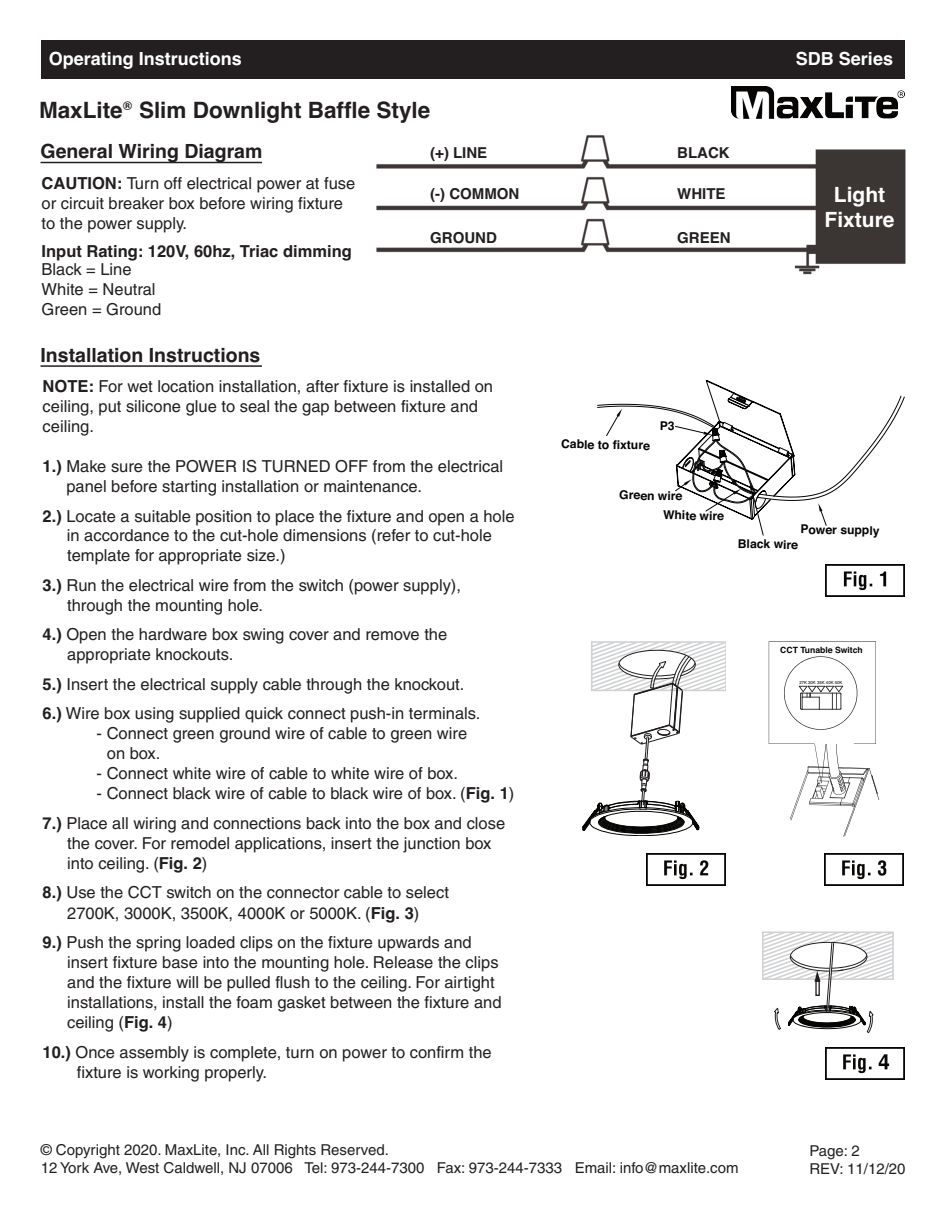
<style>
.page{position:relative;width:945px;height:1215px;background:#fff}
.page>*{position:absolute;margin:0;border:0;box-sizing:border-box;transform-origin:0 0}
.t1{font:700 22.5px "Helvetica";color:#231f20}
.t2{font:700 21px/25.2px "Helvetica";color:#fff;text-align:center}
.t3{font:700 19.5px "Helvetica";color:#231f20}
.t4{font:700 18px "Helvetica";color:#fff}
.t5{font:16.5px/19.8px "Helvetica";color:#231f20}
.t6{font:700 16.5px "Helvetica";color:#231f20}
.t7{font:15px/18px "Helvetica";color:#231f20}
.t8{font:700 15px "Helvetica";color:#231f20}
.t9{font:700 12.15px/19px "Helvetica";color:#040503}
.t10{font:700 12px "Helvetica";color:#231f20}
.t11{font:700 8.55px "Helvetica";color:#040503}
.t12{font:4.35px "Helvetica";color:#040503}
.s1{font-weight:700}
</style>
<div class="page">
<hr style="left:41px;top:365px;width:221px;height:2px;background:#231f20">
<hr style="left:41px;top:162px;width:221px;height:1px;background:#231f20">
<img style="left:825px;top:564px;width:79px;height:32px">
<img style="left:825px;top:1047px;width:79px;height:33px">
<img style="left:376px;top:135px;width:530px;height:140px">
<img style="left:646px;top:853px;width:79px;height:33px">
<div style="left:41px;top:40px;width:864px;height:39px;background:#231f20"></div>
<img style="left:732px;top:87px;width:172px;height:31px">
<svg style="left:583px;top:641px;width:142px;height:195px"></svg>
<div style="left:762px;top:932px;width:132px;height:48px;border:2px solid #d0d1d3"></div>
<svg style="left:763px;top:933px;width:130px;height:100px"></svg>
<img style="left:825px;top:853px;width:79px;height:33px">
<svg style="left:769px;top:641px;width:110px;height:196px"></svg>
<div style="left:822px;top:736px;width:32px;height:8px;background:#fff"></div>
<svg style="left:597px;top:380px;width:307px;height:156px"></svg>
<p class="t4" style="left:49px;top:49px;width:195px">Operating Instructions</p>
<p class="t4" style="left:796px;top:49px;width:99px">SDB Series</p>
<h1 class="t1" style="left:39px;top:97px;width:393px">MaxLite Slim Downlight Baffle Style</h1>
<p class="t10" style="left:123px;top:99px;width:10px">®</p>
<p class="t3" style="left:40px;top:140px;width:223px">General Wiring Diagram</p>
<p class="t5" style="left:42px;top:175px;width:315px"><span class="s1">CAUTION:</span> Turn off electrical power at fuse or circuit breaker box before wiring fixture to the power supply.</p>
<p class="t6" style="left:42px;top:242px;width:312px">Input Rating: 120V, 60hz, Triac dimming</p>
<p class="t5" style="left:42px;top:261px;width:121px">Black = Line<br>White = Neutral<br>Green = Ground</p>
<p class="t8" style="left:430px;top:144px;width:59px">(+) LINE</p>
<p class="t8" style="left:430px;top:185px;width:91px">(-) COMMON</p>
<p class="t8" style="left:430px;top:229px;width:68px">GROUND</p>
<p class="t3" style="left:40px;top:344px;width:221px">Installation Instructions</p>
<p class="t5" style="left:43px;top:378px;width:452px"><span class="s1">NOTE:</span> For wet location installation, after fixture is installed on ceiling, put silicone glue to seal the gap between fixture and ceiling.</p>
<p class="t5" style="left:66px;top:458px;width:438px;text-indent:-24px"><span class="s1">1.)</span> Make sure the POWER IS TURNED OFF from the electrical panel before starting installation or maintenance.</p>
<p class="t5" style="left:67px;top:507px;width:449px;text-indent:-24px"><span class="s1">2.)</span> Locate a suitable position to place the fixture and open a hole in accordance to the cut-hole dimensions (refer to cut-hole template for appropriate size.)</p>
<p class="t5" style="left:67px;top:577px;width:395px;text-indent:-25px"><span class="s1">3.)</span> Run the electrical wire from the switch (power supply), through the mounting hole.</p>
<p class="t5" style="left:67px;top:626px;width:382px;text-indent:-25px"><span class="s1">4.)</span> Open the hardware box swing cover and remove the appropriate knockouts.</p>
<p class="t5" style="left:43px;top:671px;width:439px;line-height:29.7px"><span class="s1">5.)</span> Insert the electrical supply cable through the knockout.<br><span class="s1">6.)</span> Wire box using supplied quick connect push-in terminals.</p>
<p class="t5" style="left:107px;top:725px;width:362px;text-indent:-10px">- Connect green ground wire of cable to green wire on box.</p>
<p class="t5" style="left:97px;top:765px;width:363px">- Connect white wire of cable to white wire of box.</p>
<p class="t5" style="left:43px;top:780px;width:473px;line-height:29.7px;text-indent:54px">- Connect black wire of cable to black wire of box. (<span class="s1">Fig. 1</span>)<br><span class="s1">7.)</span> Place all wiring and connections back into the box and close</p>
<p class="t5" style="left:67px;top:834px;width:426px;line-height:20.4px">the cover. For remodel applications, insert the junction box into ceiling. (<span class="s1">Fig. 2</span>)</p>
<p class="t5" style="left:43px;top:884px;width:408px;line-height:20.4px;text-align:center"><span class="s1">8.)</span> Use the CCT switch on the connector cable to select<br>2700K, 3000K, 3500K, 4000K or 5000K. (<span class="s1">Fig. 3</span>)</p>
<p class="t5" style="left:67px;top:934px;width:436px;text-indent:-25px"><span class="s1">9.)</span> Push the spring loaded clips on the fixture upwards and insert fixture base into the mounting hole. Release the clips and the fixture will be pulled flush to the ceiling. For airtight installations, install the foam gasket between the fixture and ceiling (<span class="s1">Fig. 4</span>)</p>
<p class="t5" style="left:77px;top:1044px;width:416px;text-indent:-34px"><span class="s1">10.)</span> Once assembly is complete, turn on power to confirm the fixture is working properly.</p>
<p class="t8" style="left:677px;top:144px;width:54px">BLACK</p>
<p class="t8" style="left:677px;top:185px;width:50px">WHITE</p>
<p class="t8" style="left:677px;top:229px;width:55px">GREEN</p>
<p class="t2" style="left:825px;top:182px;width:72px">Light<br>Fixture</p>
<p class="t9" style="left:561px;top:435px;width:90px;rotate:1deg">Cable to fixture</p>
<p class="t9" style="left:664px;top:486px;width:62px;text-indent:-44px;rotate:1deg">Green wire<br>White wire</p>
<p class="t9" style="left:801px;top:520px;width:81px;rotate:1deg">Power supply</p>
<p class="t9" style="left:738px;top:534px;width:62px;rotate:1deg">Black wire</p>
<p class="t11" style="left:780px;top:643px;width:84px">CCT Tunable Switch</p>
<p class="t12" style="left:799px;top:679px;width:45px">27K 30K 35K 40K 50K</p>
<p class="t7" style="left:41px;top:1142px;width:699px">© Copyright 2020. MaxLite, Inc. All Rights Reserved.<br>12 York Ave, West Caldwell, NJ 07006 Tel: 973-244-7300 Fax: 973-244-7333 Email: info@maxlite.com</p>
<p class="t7" style="left:809px;top:1143px;width:98px">Page: 2<br>REV: 11/12/20</p>
</div>
